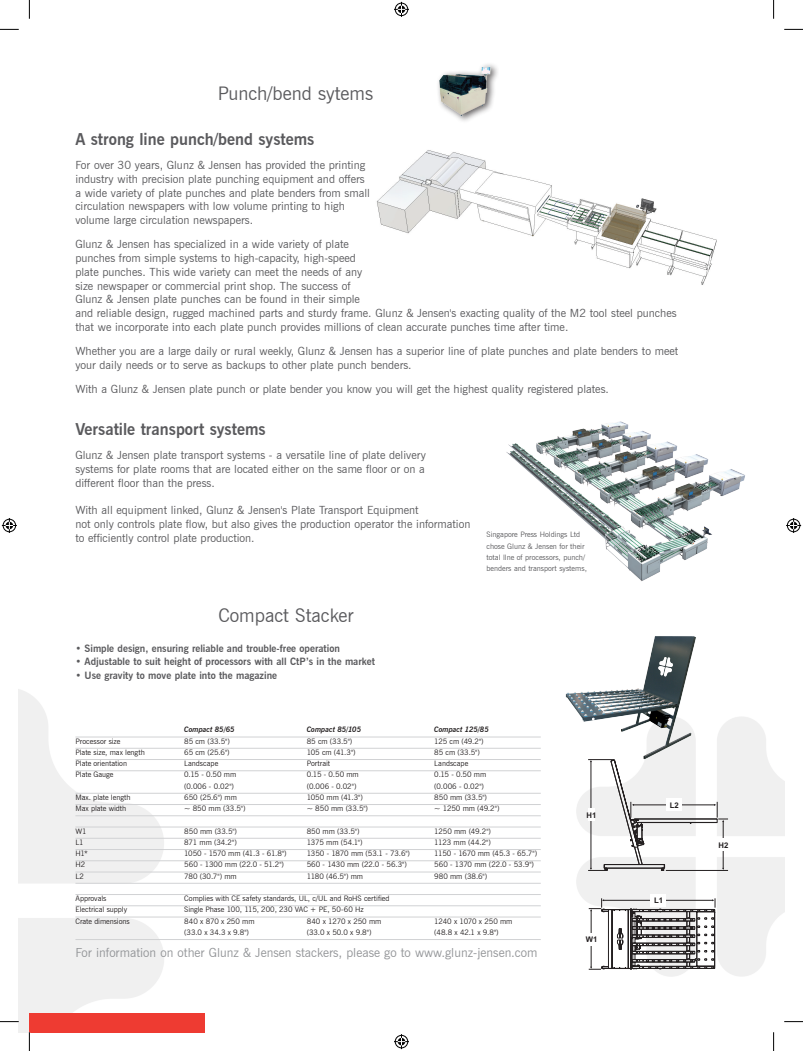
<style>
.page{position:relative;width:803px;height:1051px;background:#fff}
.page>*{position:absolute;margin:0;border:0;box-sizing:border-box;transform-origin:0 0}
.t1{font:18.75px "News Gothic BT";color:#5a5a5d}
.t2{font:700 16.25px "News Gothic BT";color:#5a5a5d}
.t3{font:12.5px "News Gothic BT";color:#939598}
.t4{font:11.25px/13.8px "News Gothic BT";color:#5a5a5d}
.t5{font:700 10px "News Gothic BT";color:#5a5a5d}
.t6{font:700 7.75px "Arial";color:#231f20}
.t7{font:7.5px "News Gothic BT";letter-spacing:-.005em;color:#231f20}
.t8{font:7.5px/11.2px "News Gothic BT";color:#5a5a5d}
.t9{font:italic 700 7.5px "News Gothic BT";color:#231f20}
.t10{font:7.5px "News Gothic BT";letter-spacing:-.035em;color:#231f20}
.t11{font:7.5px "News Gothic BT";letter-spacing:-.03em;color:#231f20}
</style>
<div class="page">
<img style="left:376px;top:150px;width:341px;height:135px">
<img style="left:565px;top:636px;width:131px;height:123px">
<img style="left:438px;top:65px;width:60px;height:56px">
<img style="left:506px;top:421px;width:239px;height:160px">
<svg style="left:586px;top:759px;width:142px;height:112px"></svg>
<svg style="left:589px;top:898px;width:129px;height:72px"></svg>
<hr style="left:75px;top:737px;width:466px;height:1px;background:#d1d2d4">
<hr style="left:75px;top:748px;width:466px;height:1px;background:#d1d2d4">
<hr style="left:75px;top:759px;width:466px;height:1px;background:#d1d2d4">
<hr style="left:75px;top:770px;width:466px;height:1px;background:#d1d2d4">
<hr style="left:75px;top:793px;width:466px;height:1px;background:#d1d2d4">
<hr style="left:75px;top:804px;width:466px;height:1px;background:#d1d2d4">
<hr style="left:75px;top:815px;width:466px;height:1px;background:#d1d2d4">
<hr style="left:75px;top:827px;width:466px;height:1px;background:#d1d2d4">
<hr style="left:75px;top:838px;width:466px;height:1px;background:#d1d2d4">
<hr style="left:75px;top:849px;width:466px;height:1px;background:#d1d2d4">
<hr style="left:75px;top:860px;width:466px;height:1px;background:#d1d2d4">
<hr style="left:75px;top:872px;width:466px;height:1px;background:#d1d2d4">
<hr style="left:75px;top:883px;width:466px;height:1px;background:#d1d2d4">
<hr style="left:75px;top:894px;width:466px;height:1px;background:#d1d2d4">
<hr style="left:75px;top:905px;width:466px;height:1px;background:#d1d2d4">
<hr style="left:75px;top:917px;width:466px;height:1px;background:#d1d2d4">
<hr style="left:75px;top:939px;width:466px;height:1px;background:#d1d2d4">
<div style="left:29px;top:1013px;width:176px;height:19px;background:#ee3b32"></div>
<svg style="left:0;top:29px;width:19px;height:1px"></svg>
<svg style="left:784px;top:29px;width:19px;height:1px"></svg>
<svg style="left:0;top:1021px;width:19px;height:1px"></svg>
<svg style="left:784px;top:1021px;width:19px;height:1px"></svg>
<svg style="left:29px;top:0;width:1px;height:19px"></svg>
<svg style="left:29px;top:1032px;width:1px;height:19px"></svg>
<svg style="left:773px;top:0;width:1px;height:19px"></svg>
<svg style="left:773px;top:1032px;width:1px;height:19px"></svg>
<svg style="left:394px;top:2px;width:15px;height:15px"></svg>
<svg style="left:394px;top:1034px;width:15px;height:15px"></svg>
<svg style="left:2px;top:518px;width:15px;height:15px"></svg>
<svg style="left:786px;top:518px;width:15px;height:15px"></svg>
<h1 class="t1" style="left:218px;top:82px;width:157px">Punch/bend sytems</h1>
<h2 class="t2" style="left:75px;top:129px;width:241px">A strong line punch/bend systems</h2>
<p class="t4" style="left:75px;top:158px;width:296px">For over 30 years, Glunz &amp; Jensen has provided the printing industry with precision plate punching equipment and offers a wide variety of plate punches and plate benders from small circulation newspapers with low volume printing to high volume large circulation newspapers.</p>
<p class="t4" style="left:75px;top:237px;width:603px">Glunz &amp; Jensen has specialized in a wide variety of plate<br>punches from simple systems to high-capacity, high-speed<br>plate punches. This wide variety can meet the needs of any<br>size newspaper or commercial print shop. The success of<br>Glunz &amp; Jensen plate punches can be found in their simple<br>and reliable design, rugged machined parts and sturdy frame. Glunz &amp; Jensen's exacting quality of the M2 tool steel punches that we incorporate into each plate punch provides millions of clean accurate punches time after time.</p>
<p class="t4" style="left:75px;top:344px;width:604px">Whether you are a large daily or rural weekly, Glunz &amp; Jensen has a superior line of plate punches and plate benders to meet your daily needs or to serve as backups to other plate punch benders.</p>
<p class="t4" style="left:75px;top:382px;width:535px">With a Glunz &amp; Jensen plate punch or plate bender you know you will get the highest quality registered plates.</p>
<h2 class="t2" style="left:75px;top:419px;width:192px">Versatile transport systems</h2>
<p class="t4" style="left:75px;top:448px;width:352px;text-align:justify">Glunz &amp; Jensen plate transport systems - a versatile line of plate delivery systems for plate rooms that are located either on the same floor or on a different floor than the press.</p>
<p class="t4" style="left:75px;top:503px;width:397px">With all equipment linked, Glunz &amp; Jensen's Plate Transport Equipment<br>not only controls plate flow, but also gives the production operator the information to efficiently control plate production.</p>
<p class="t8" style="left:486px;top:529px;width:102px">Singapore Press Holdings Ltd chose Glunz &amp; Jensen for their total llne of processors, punch/ benders and transport systems,</p>
<h1 class="t1" style="left:219px;top:604px;width:137px">Compact Stacker</h1>
<p class="t5" style="left:75px;top:642px;width:266px">• Simple design, ensuring reliable and trouble-free operation</p>
<p class="t5" style="left:75px;top:656px;width:301px">• Adjustable to suit height of processors with all CtP’s in the market</p>
<p class="t5" style="left:75px;top:669px;width:203px">• Use gravity to move plate into the magazine</p>
<p class="t9" style="left:184px;top:725px;width:52px">Compact 85/65</p>
<p class="t9" style="left:307px;top:725px;width:56px">Compact 85/105</p>
<p class="t9" style="left:434px;top:725px;width:56px">Compact 125/85</p>
<p class="t7" style="left:75px;top:736px;width:46px">Processor size</p>
<p class="t7" style="left:184px;top:736px;width:47px">85 cm (33.5")</p>
<p class="t7" style="left:307px;top:736px;width:47px">85 cm (33.5")</p>
<p class="t7" style="left:434px;top:736px;width:51px">125 cm (49.2")</p>
<p class="t7" style="left:75px;top:748px;width:71px">Plate size, max length</p>
<p class="t7" style="left:184px;top:748px;width:47px">65 cm (25.6")</p>
<p class="t7" style="left:307px;top:748px;width:50px">105 cm (41.3")</p>
<p class="t7" style="left:434px;top:748px;width:47px">85 cm (33.5")</p>
<p class="t7" style="left:75px;top:759px;width:53px">Plate orientation</p>
<p class="t7" style="left:184px;top:759px;width:36px">Landscape</p>
<p class="t7" style="left:307px;top:759px;width:25px">Portrait</p>
<p class="t7" style="left:434px;top:759px;width:36px">Landscape</p>
<p class="t7" style="left:75px;top:770px;width:39px">Plate Gauge</p>
<p class="t7" style="left:184px;top:770px;width:54px">0.15 - 0.50 mm</p>
<p class="t7" style="left:307px;top:770px;width:54px">0.15 - 0.50 mm</p>
<p class="t7" style="left:434px;top:770px;width:54px">0.15 - 0.50 mm</p>
<p class="t7" style="left:184px;top:781px;width:51px">(0.006 - 0.02")</p>
<p class="t7" style="left:307px;top:781px;width:51px">(0.006 - 0.02")</p>
<p class="t7" style="left:434px;top:781px;width:51px">(0.006 - 0.02")</p>
<p class="t7" style="left:75px;top:793px;width:57px">Max. plate length</p>
<p class="t7" style="left:184px;top:793px;width:54px">650 (25.6") mm</p>
<p class="t7" style="left:307px;top:793px;width:58px">1050 mm (41.3")</p>
<p class="t7" style="left:434px;top:793px;width:54px">850 mm (33.5")</p>
<p class="t7" style="left:75px;top:804px;width:52px">Max plate width</p>
<p class="t7" style="left:184px;top:804px;width:63px">~ 850 mm (33.5")</p>
<p class="t7" style="left:307px;top:804px;width:63px">~ 850 mm (33.5")</p>
<p class="t7" style="left:434px;top:804px;width:67px">~ 1250 mm (49.2")</p>
<p class="t7" style="left:75px;top:826px;width:13px">W1</p>
<p class="t7" style="left:184px;top:826px;width:54px">850 mm (33.5")</p>
<p class="t7" style="left:307px;top:826px;width:54px">850 mm (33.5")</p>
<p class="t7" style="left:434px;top:826px;width:58px">1250 mm (49.2")</p>
<p class="t7" style="left:75px;top:838px;width:10px">L1</p>
<p class="t7" style="left:184px;top:838px;width:54px">871 mm (34.2")</p>
<p class="t7" style="left:307px;top:838px;width:57px">1375 mm (54.1")</p>
<p class="t7" style="left:434px;top:838px;width:58px">1123 mm (44.2")</p>
<p class="t7" style="left:75px;top:849px;width:14px">H1*</p>
<p class="t10" style="left:184px;top:849px;width:104px">1050 - 1570 mm (41.3 - 61.8")</p>
<p class="t7" style="left:307px;top:849px;width:105px">1350 - 1870 mm (53.1 - 73.6")</p>
<p class="t7" style="left:434px;top:849px;width:104px">1150 - 1670 mm (45.3 - 65.7")</p>
<p class="t7" style="left:75px;top:860px;width:11px">H2</p>
<p class="t7" style="left:184px;top:860px;width:101px">560 - 1300 mm (22.0 - 51.2")</p>
<p class="t7" style="left:307px;top:860px;width:102px">560 - 1430 mm (22.0 - 56.3")</p>
<p class="t7" style="left:434px;top:860px;width:101px">560 - 1370 mm (22.0 - 53.9")</p>
<p class="t7" style="left:75px;top:871px;width:10px">L2</p>
<p class="t7" style="left:184px;top:871px;width:54px">780 (30.7") mm</p>
<p class="t7" style="left:307px;top:871px;width:58px">1180 (46.5") mm</p>
<p class="t7" style="left:434px;top:871px;width:54px">980 mm (38.6")</p>
<p class="t7" style="left:75px;top:894px;width:32px">Approvals</p>
<p class="t7" style="left:184px;top:894px;width:207px">Complies with CE safety standards, UL, c/UL and RoHS certified</p>
<p class="t7" style="left:75px;top:905px;width:53px">Electrical supply</p>
<p class="t7" style="left:184px;top:905px;width:181px">Single Phase 100, 115, 200, 230 VAC + PE, 50-60 Hz</p>
<p class="t7" style="left:75px;top:916px;width:56px">Crate dimensions</p>
<p class="t7" style="left:184px;top:916px;width:72px">840 x 870 x 250 mm</p>
<p class="t7" style="left:307px;top:916px;width:76px">840 x 1270 x 250 mm</p>
<p class="t11" style="left:434px;top:916px;width:80px">1240 x 1070 x 250 mm</p>
<p class="t7" style="left:184px;top:928px;width:66px">(33.0 x 34.3 x 9.8")</p>
<p class="t7" style="left:307px;top:928px;width:66px">(33.0 x 50.0 x 9.8")</p>
<p class="t7" style="left:434px;top:928px;width:66px">(48.8 x 42.1 x 9.8")</p>
<p class="t3" style="left:75px;top:945px;width:464px">For information on other Glunz &amp; Jensen stackers, please go to www.glunz-jensen.com</p>
<p class="t6" style="left:587px;top:810px;width:11px">H1</p>
<p class="t6" style="left:586px;top:935px;width:13px">W1</p>
<p class="t6" style="left:670px;top:800px;width:11px">L2</p>
<p class="t6" style="left:654px;top:896px;width:11px">L1</p>
<p class="t6" style="left:718px;top:840px;width:11px">H2</p>
</div>
